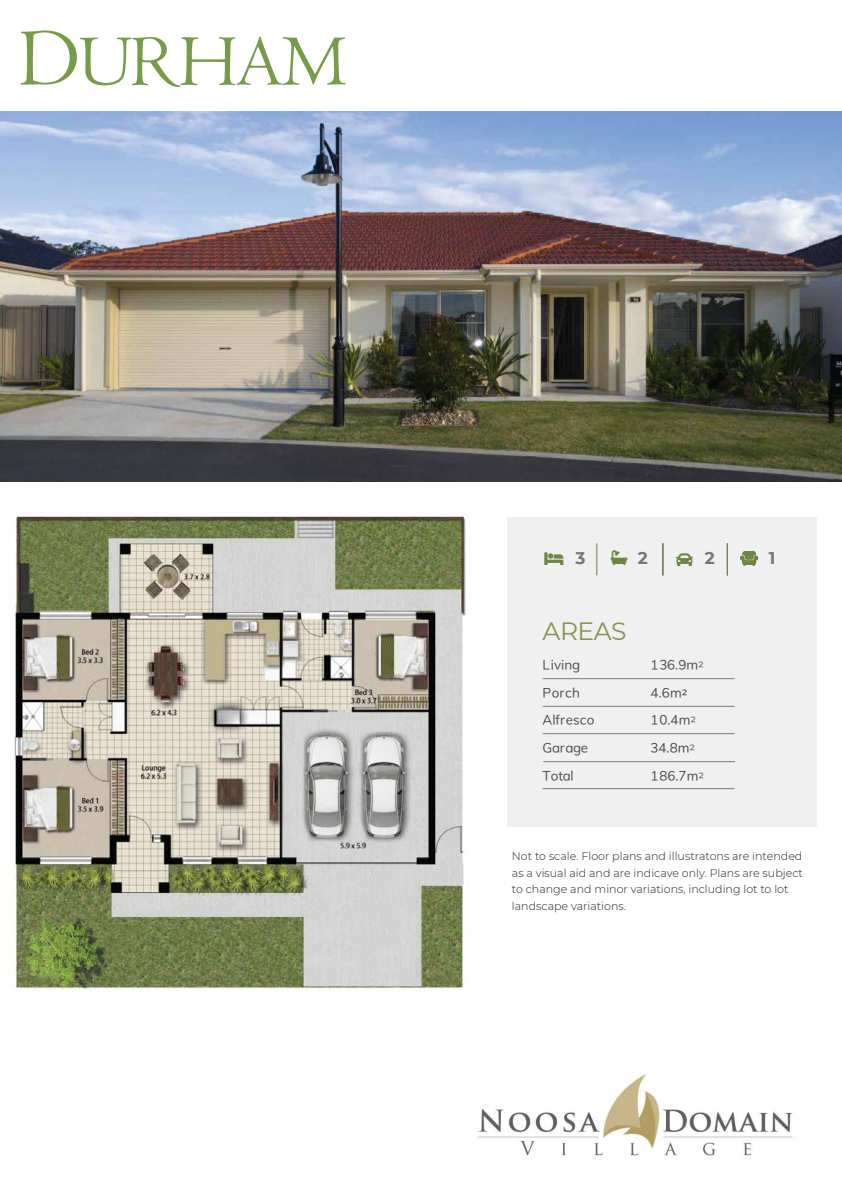
<style>
.page{position:relative;width:842px;height:1191px;background:#fff}
.page>*{position:absolute;margin:0;border:0;box-sizing:border-box;transform-origin:0 0}
.t1{font:75px "Centaur";letter-spacing:-.02em;color:#769b49}
.t2{font:25px "Montserrat";letter-spacing:-.02em;color:#8a934f}
.t3{font:700 16.9px "Montserrat";color:#767675}
.t4{font:13.4px "Montserrat";color:#4c4c4e}
.t5{font:13.4px "Font Awesome 5 Free Solid";color:#4c4c4e}
.t6{font:500 13.4px "Montserrat";color:#4c4c4e}
.t7{font:300 11.1px/16.4px "Montserrat";color:#231f20}
.s1{font-size:85px}
</style>
<div class="page">
<div style="left:507px;top:517px;width:310px;height:310px;background:#f0f0f1"></div>
<svg style="left:740px;top:551px;width:18px;height:15px"></svg>
<hr style="left:596px;top:543px;width:1px;height:32px;background:#787f50">
<hr style="left:543px;top:678px;width:191px;height:1px;background:#7a7c7e">
<hr style="left:543px;top:706px;width:191px;height:1px;background:#7a7c7e">
<hr style="left:543px;top:733px;width:191px;height:1px;background:#7a7c7e">
<hr style="left:543px;top:761px;width:192px;height:1px;background:#7a7c7e">
<hr style="left:543px;top:788px;width:191px;height:1px;background:#7a7c7e">
<hr style="left:662px;top:543px;width:1px;height:32px;background:#787f50">
<hr style="left:727px;top:543px;width:1px;height:32px;background:#787f50">
<img style="left:478px;top:1074px;width:315px;height:82px">
<img style="left:0;top:112px;width:842px;height:370px">
<img style="left:13px;top:513px;width:455px;height:477px">
<h1 class="t1" style="left:19px;top:16px;width:329px"><span class="s1">D</span>URHAM</h1>
<h3 class="t3" style="left:575px;top:546px;width:12px">3</h3>
<h3 class="t3" style="left:638px;top:546px;width:11px">2</h3>
<h3 class="t3" style="left:705px;top:546px;width:11px">2</h3>
<h3 class="t3" style="left:769px;top:546px;width:8px">1</h3>
<h2 class="t2" style="left:543px;top:614px;width:86px">AREAS</h2>
<p class="t4" style="left:659px;top:657px;width:46px">✓ 2</p>
<p class="t6" style="left:651px;top:685px;width:38px">✔ 2</p>
<p class="t5" style="left:552px;top:715px;width:43px">● ▲□</p>
<p class="t4" style="left:671px;top:712px;width:27px">✔ 2</p>
<p class="t4" style="left:689px;top:740px;width:7px">2</p>
<p class="t5" style="left:551px;top:770px;width:25px">□▼ ●</p>
<p class="t4" style="left:698px;top:768px;width:7px">2</p>
<p class="t7" style="left:512px;top:848px;width:293px">Not to scale. Floor plans and illustratons are intended as a visual aid and are indicave only. Plans are subject to change and minor variations, including lot to lot landscape variations.</p>
</div>
